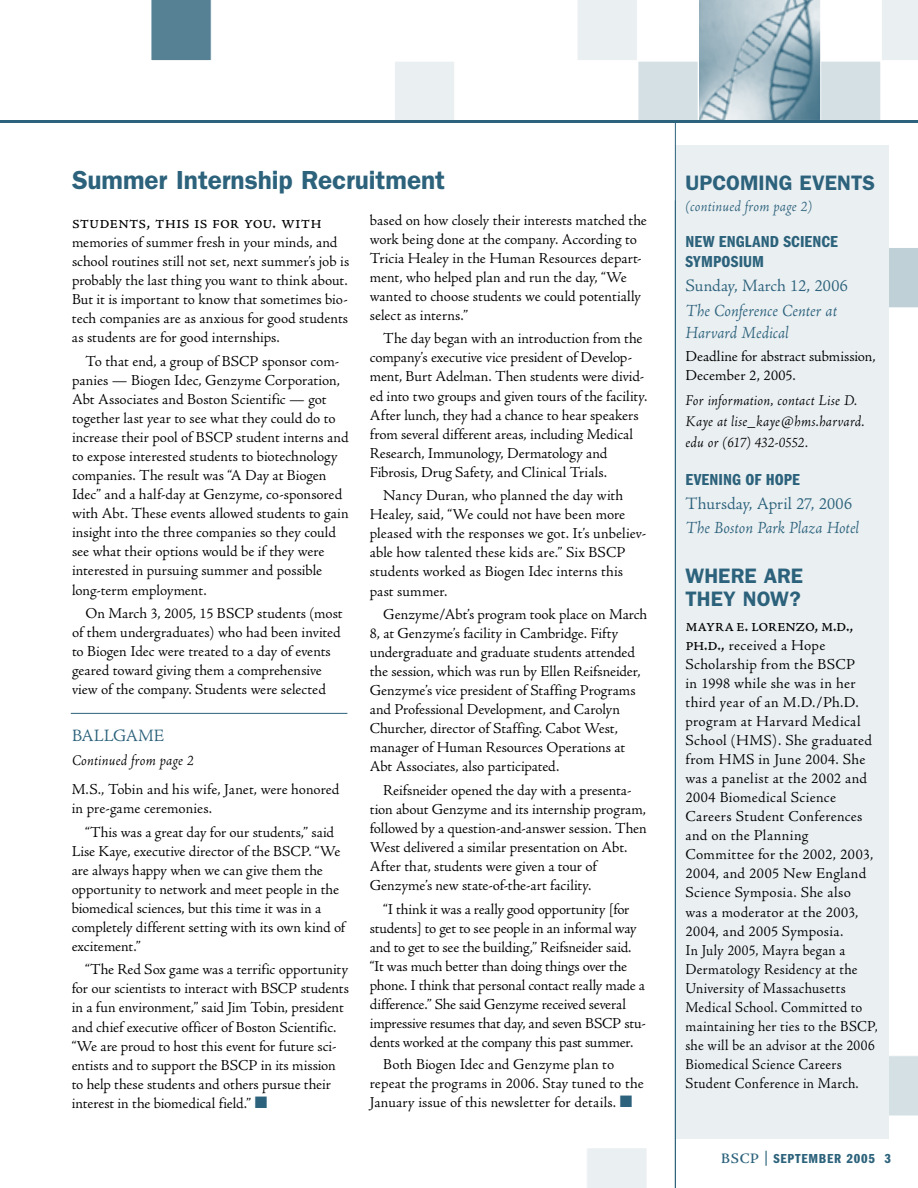
<style>
.page{position:relative;width:918px;height:1188px;background:#fff}
.page>*{position:absolute;margin:0;border:0;box-sizing:border-box;transform-origin:0 0}
.t1{font:600 26.25px "Franklin Gothic";letter-spacing:-.005em;color:#2c627b}
.t2{font:600 21px/22.5px "Franklin Gothic";color:#2c627b}
.t3{font:20.25px "Adobe Jenson Regular SC";color:#000;scale:.95 1}
.t4{font:italic 18px/21.8px "Adobe Jenson";color:#2c627b}
.t5{font:18px "Adobe Jenson";color:#2c627b}
.t6{font:18px "Adobe Jenson Regular SC";letter-spacing:-.01em;color:#2c627b}
.t7{font:16.5px/20px "Franklin Gothic Demi Cmpr";letter-spacing:.005em;color:#2c627b;scale:1.14 1}
.t8{font:15.75px/19px "Adobe Jenson";color:#000}
.t9{font:15.75px/19px "Adobe Jenson";letter-spacing:.02em;color:#000}
.t10{font:italic 15.75px/21px "Adobe Jenson";letter-spacing:.015em;color:#000}
.t11{font:italic 15.75px "Adobe Jenson";letter-spacing:.015em;color:#2c627b}
.t12{font:13.5px "Franklin Gothic Demi Cmpr";letter-spacing:.05em;color:#2c627b;scale:1.14 1}
.s1{color:#2c627b}
.s2{font-family:"Adobe Jenson Regular SC";font-size:20.25px}
.s3{font-family:"Adobe Jenson";font-weight:600;font-size:15px}
</style>
<div class="page">
<div style="left:889px;top:248px;width:29px;height:60px;background:#c0d0d7"></div>
<div style="left:889px;top:1056px;width:29px;height:60px;background:#d5e0e5"></div>
<div style="left:151px;top:0;width:61px;height:61px;background:#568195"></div>
<div style="left:394px;top:61px;width:61px;height:60px;background:#eaeff2"></div>
<div style="left:394px;top:61px;width:61px;height:61px;border:1px solid #fff"></div>
<div style="left:578px;top:0;width:59px;height:60px;background:#eaeff2"></div>
<div style="left:638px;top:61px;width:60px;height:60px;background:#d5e0e5"></div>
<div style="left:638px;top:61px;width:60px;height:61px;border:1px solid #fff"></div>
<div style="left:821px;top:61px;width:60px;height:60px;background:#d5e0e5"></div>
<div style="left:820px;top:61px;width:61px;height:61px;border:1px solid #fff"></div>
<svg style="left:699px;top:0;width:122px;height:120px;background:#a0b7c2"></svg>
<div style="left:882px;top:0;width:36px;height:60px;background:#eaeff2"></div>
<hr style="left:0;top:120px;width:918px;height:3px;background:#2c627b">
<div style="left:587px;top:1148px;width:60px;height:40px;background:#eaeff2"></div>
<div style="left:675px;top:145px;width:214px;height:993px;background:#eaeff2"></div>
<hr style="left:675px;top:123px;width:1px;height:1065px;background:#2c627b">
<hr style="left:71px;top:713px;width:276px;height:1px;background:#2c627b">
<h1 class="t1" style="left:72px;top:165px;width:375px">Summer Internship Recruitment</h1>
<p class="t3" style="left:72px;top:211px;width:265px">students, this is for you. with</p>
<p class="t8" style="left:72px;top:233px;width:279px">memories of summer fresh in your minds, and school routines still not set, next summer’s job is probably the last thing you want to think about.<br>But it is important to know that sometimes bio&shy;tech companies are as anxious for good students as students are for good internships.</p>
<p class="t8" style="left:72px;top:352px;width:278px;text-indent:13px">To that end, a group of BSCP sponsor com&shy;panies — Biogen Idec, Genzyme Corporation, Abt Associates and Boston Scientific — got together last year to see what they could do to increase their pool of BSCP student interns and to expose interested students to biotechnology companies. The result was “A Day at Biogen Idec” and a half-day at Genzyme, co-sponsored with Abt. These events allowed students to gain insight into the three companies so they could see what their options would be if they were interested in pursuing summer and possible long-term employment.</p>
<p class="t8" style="left:72px;top:604px;width:272px;text-indent:14px">On March 3, 2005, 15 BSCP students (most of them undergraduates) who had been invited to Biogen Idec were treated to a day of events geared toward giving them a comprehensive view of the company. Students were selected</p>
<p class="t6" style="left:72px;top:727px;width:94px">BALLGAME</p>
<p class="t10" style="left:72px;top:750px;width:123px">Continued from page 2</p>
<p class="t8" style="left:72px;top:780px;width:269px">M.S., Tobin and his wife, Janet, were honored in pre-game ceremonies.</p>
<p class="t8" style="left:72px;top:823px;width:275px;text-indent:14px">“This was a great day for our students,” said Lise Kaye, executive director of the BSCP. “We are always happy when we can give them the opportunity to network and meet people in the biomedical sciences, but this time it was in a completely different setting with its own kind of excitement.”</p>
<p class="t8" style="left:72px;top:961px;width:279px;text-indent:14px">“The Red Sox game was a terrific opportunity for our scientists to interact with BSCP students in a fun environment,” said Jim Tobin, president and chief executive officer of Boston Scientific. “We are proud to host this event for future sci&shy;entists and to support the BSCP in its mission to help these students and others pursue their interest in the biomedical field.” <span class="s1">■</span></p>
<p class="t8" style="left:370px;top:211px;width:279px">based on how closely their interests matched the work being done at the company. According to Tricia Healey in the Human Resources depart&shy;ment, who helped plan and run the day, “We wanted to choose students we could potentially select as interns.”</p>
<p class="t8" style="left:370px;top:330px;width:279px;text-indent:14px">The day began with an introduction from the company’s executive vice president of Develop&shy;ment, Burt Adelman. Then students were divid&shy;ed into two groups and given tours of the facility.<br>After lunch, they had a chance to hear speakers from several different areas, including Medical Research, Immunology, Dermatology and Fibrosis, Drug Safety, and Clinical Trials.</p>
<p class="t8" style="left:370px;top:487px;width:278px;text-indent:14px">Nancy Duran, who planned the day with Healey, said, “We could not have been more pleased with the responses we got. It’s unbeliev&shy;able how talented these kids are.” Six BSCP students worked as Biogen Idec interns this past summer.</p>
<p class="t8" style="left:370px;top:605px;width:279px;text-indent:14px">Genzyme/Abt’s program took place on March 8, at Genzyme’s facility in Cambridge. Fifty undergraduate and graduate students attended the session, which was run by Ellen Reifsneider, Genzyme’s vice president of Staffing Programs and Professional Development, and Carolyn Churcher, director of Staffing. Cabot West, manager of Human Resources Operations at Abt Associates, also participated.</p>
<p class="t8" style="left:370px;top:781px;width:279px;text-indent:13px">Reifsneider opened the day with a presenta&shy;tion about Genzyme and its internship program, followed by a question-and-answer session. Then West delivered a similar presentation on Abt.<br>After that, students were given a tour of Genzyme’s new state-of-the-art facility.</p>
<p class="t8" style="left:370px;top:900px;width:278px;text-indent:14px">“I think it was a really good opportunity [for students] to get to see people in an informal way and to get to see the building,” Reifsneider said. “It was much better than doing things over the phone. I think that personal contact really made a difference.” She said Genzyme received several impressive resumes that day, and seven BSCP stu&shy;dents worked at the company this past summer.</p>
<p class="t8" style="left:370px;top:1055px;width:275px;text-indent:14px">Both Biogen Idec and Genzyme plan to repeat the programs in 2006. Stay tuned to the<br>January issue of this newsletter for details. <span class="s1">■</span></p>
<h2 class="t2" style="left:686px;top:172px;width:191px">UPCOMING EVENTS</h2>
<p class="t11" style="left:686px;top:199px;width:128px">(continued from page 2)</p>
<p class="t7" style="left:686px;top:232px;width:135px">NEW ENGLAND SCIENCE<br>SYMPOSIUM</p>
<p class="t5" style="left:686px;top:276px;width:164px">Sunday, March 12, 2006</p>
<p class="t4" style="left:686px;top:301px;width:153px">The Conference Center at<br>Harvard Medical</p>
<p class="t8" style="left:686px;top:347px;width:192px">Deadline for abstract submission,<br>December 2, 2005.</p>
<p class="t10" style="left:686px;top:391px;width:181px">For information, contact Lise D.<br>Kaye at lise_kaye@hms.harvard. edu or (617) 432-0552.</p>
<p class="t7" style="left:686px;top:470px;width:102px">EVENING OF HOPE</p>
<p class="t5" style="left:686px;top:494px;width:168px">Thursday, April 27, 2006</p>
<p class="t4" style="left:686px;top:518px;width:175px">The Boston Park Plaza Hotel</p>
<h2 class="t2" style="left:686px;top:565px;width:119px">WHERE ARE<br>THEY NOW?</h2>
<p class="t3" style="left:686px;top:614px;width:178px">mayrae. lorenzo, m.d.,</p>
<p class="t9" style="left:685px;top:636px;width:194px"><span class="s2">ph.d.,</span> received a Hope<br>Scholarship from the BSCP<br>in 1998 while she was in her third year of an M.D./Ph.D. program at Harvard Medical<br>School (HMS). She graduated from HMS in June 2004. She was a panelist at the 2002 and<br>2004 Biomedical Science<br>Careers Student Conferences and on the Planning<br>Committee for the 2002, 2003,<br>2004, and 2005 New England<br>Science Symposia. She also<br>was a moderator at the 2003,<br>2004, and 2005 Symposia.<br>In July 2005, Mayra began a<br>Dermatology Residency at the<br>University of Massachusetts<br>Medical School. Committed to maintaining her ties to the BSCP, she will be an advisor at the 2006<br>Biomedical Science Careers<br>Student Conference in March.</p>
<p class="t12" style="left:721px;top:1151px;width:151px"><span class="s3">BSCP |</span> SEPTEMBER 2005 3</p>
</div>
